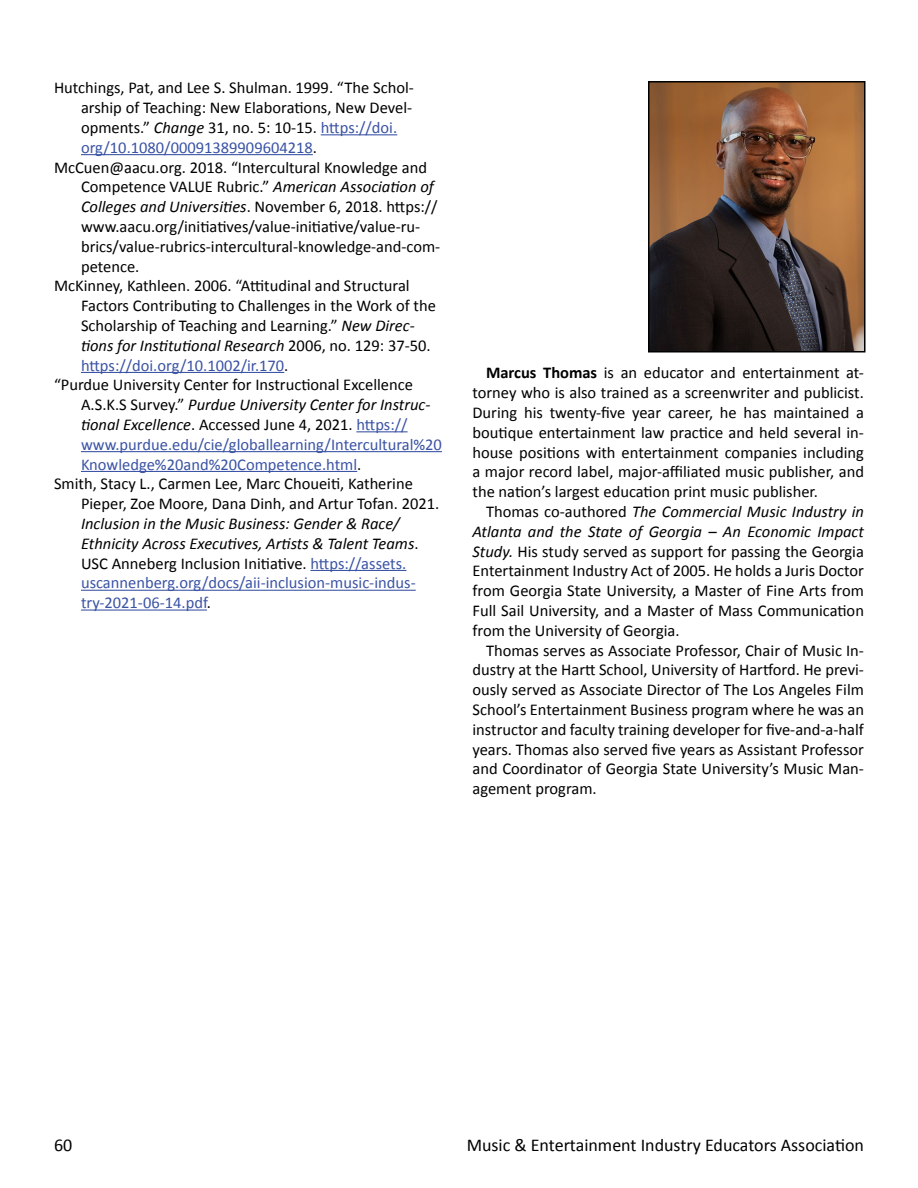
<style>
.page{position:relative;width:918px;height:1188px;background:#fff}
.page>*{position:absolute;margin:0;border:0;box-sizing:border-box;transform-origin:0 0}
.t1{font:18px "Calibri";color:#000}
.t2{font:16.5px/19.8px "Calibri";color:#000;text-align:justify}
.t3{font:italic 16.5px/19.8px "Calibri";color:#000}
.t4{font:16.5px "Calibri";color:#3a53a4}
.s1{font-style:italic}
.s2{color:#3a53a4}
.s3{color:#000}
.s4{font-style:normal}
.s5{font-style:normal;color:#3a53a4}
.s6{font-weight:700}
</style>
<div class="page">
<hr style="left:321px;top:134px;width:76px;height:1px;background:#3a53a4">
<hr style="left:81px;top:154px;width:232px;height:1px;background:#3a53a4">
<hr style="left:81px;top:372px;width:203px;height:1px;background:#3a53a4">
<hr style="left:356px;top:431px;width:52px;height:1px;background:#3a53a4">
<hr style="left:81px;top:451px;width:361px;height:1px;background:#3a53a4">
<hr style="left:81px;top:471px;width:276px;height:1px;background:#3a53a4">
<hr style="left:310px;top:570px;width:96px;height:1px;background:#3a53a4">
<hr style="left:81px;top:590px;width:335px;height:1px;background:#3a53a4">
<hr style="left:81px;top:610px;width:126px;height:1px;background:#3a53a4">
<img style="left:651px;top:84px;width:212px;height:265px">
<div style="left:648px;top:81px;width:218px;height:271px;border:2px solid #000"></div>
<p class="t2" style="left:54px;top:78px;width:362px">Hutchings, Pat, and Lee S. Shulman. 1999. “The Schol-</p>
<p class="t2" style="left:81px;top:97px;width:333px">arship of Teaching: New Elaborations, New Devel-</p>
<p class="t2" style="left:81px;top:117px;width:318px">opments.” <span class="s1">Change</span> 31, no. 5: 10-15. <span class="s2">https://doi.</span></p>
<p class="t4" style="left:81px;top:136px;width:237px">org/10.1080/00091389909604218<span class="s3">.</span></p>
<p class="t2" style="left:54px;top:157px;width:375px">McCuen@aacu.org. 2018. “Intercultural Knowledge and</p>
<p class="t2" style="left:81px;top:177px;width:354px">Competence VALUE Rubric.” <span class="s1">American Association of</span></p>
<p class="t2" style="left:81px;top:196px;width:358px"><span class="s1">Colleges and Universities</span>. November 6, 2018. https://</p>
<p class="t2" style="left:81px;top:216px;width:341px">www.aacu.org/initiatives/value-initiative/value-ru-</p>
<p class="t2" style="left:81px;top:236px;width:361px">brics/value-rubrics-intercultural-knowledge-and-com-</p>
<p class="t2" style="left:81px;top:256px;width:60px">petence.</p>
<p class="t2" style="left:54px;top:276px;width:357px">McKinney, Kathleen. 2006. “Attitudinal and Structural</p>
<p class="t2" style="left:81px;top:295px;width:357px">Factors Contributing to Challenges in the Work of the</p>
<p class="t2" style="left:81px;top:315px;width:335px">Scholarship of Teaching and Learning.” <span class="s1">New Direc-</span></p>
<p class="t3" style="left:81px;top:335px;width:351px">tions for Institutional Research <span class="s4">2006, no. 129: 37-50.</span></p>
<p class="t4" style="left:81px;top:354px;width:209px">https://doi.org/10.1002/ir.170<span class="s3">.</span></p>
<p class="t2" style="left:54px;top:375px;width:360px">“Purdue University Center for Instructional Excellence</p>
<p class="t3" style="left:81px;top:394px;width:351px"><span class="s4">A.S.K.S Survey.”</span> Purdue University Center for Instruc-</p>
<p class="t2" style="left:81px;top:414px;width:328px"><span class="s1">tional Excellence</span>. Accessed June 4, 2021. <span class="s2">https://</span></p>
<p class="t4" style="left:81px;top:433px;width:363px">www.purdue.edu/cie/globallearning/Intercultural%20</p>
<p class="t4" style="left:81px;top:453px;width:282px">Knowledge%20and%20Competence.html<span class="s3">.</span></p>
<p class="t2" style="left:54px;top:474px;width:360px">Smith, Stacy L., Carmen Lee, Marc Choueiti, Katherine</p>
<p class="t2" style="left:81px;top:493px;width:360px">Pieper, Zoe Moore, Dana Dinh, and Artur Tofan. 2021.</p>
<p class="t3" style="left:81px;top:513px;width:339px">Inclusion in the Music Business: Gender &amp; Race/ Ethnicity Across Executives, Artists &amp; Talent Teams<span class="s4">.<br>USC Anneberg Inclusion Initiative.</span> <span class="s5">https://assets. uscannenberg.org/docs/aii-inclusion-music-indus&shy;try-2021-06-14.pdf</span><span class="s4">.</span></p>
<p class="t2" style="left:473px;top:363px;width:393px;text-indent:13px"><span class="s6">Marcus Thomas</span> is an educator and entertainment at&shy;torney who is also trained as a screenwriter and publicist.<br>During his twenty-five year career, he has maintained a boutique entertainment law practice and held several in&shy;house positions with entertainment companies including a major record label, major-affiliated music publisher, and the nation’s largest education print music publisher.</p>
<p class="t2" style="left:473px;top:501px;width:393px;text-indent:14px">Thomas co-authored <span class="s1">The Commercial Music Industry in Atlanta and the State of Georgia – An Economic Impact Study.</span> His study served as support for passing the Georgia Entertainment Industry Act of 2005. He holds a Juris Doctor from Georgia State University, a Master of Fine Arts from Full Sail University, and a Master of Mass Communication from the University of Georgia.</p>
<p class="t2" style="left:472px;top:640px;width:393px;text-indent:14px">Thomas serves as Associate Professor, Chair of Music In&shy;dustry at the Hartt School, University of Hartford. He previ&shy;ously served as Associate Director of The Los Angeles Film School’s Entertainment Business program where he was an instructor and faculty training developer for five-and-a-half years. Thomas also served five years as Assistant Professor and Coordinator of Georgia State University’s Music Man&shy;agement program.</p>
<p class="t1" style="left:54px;top:1132px;width:20px">60</p>
<p class="t1" style="left:467px;top:1132px;width:399px">Music &amp; Entertainment Industry Educators Association</p>
</div>
